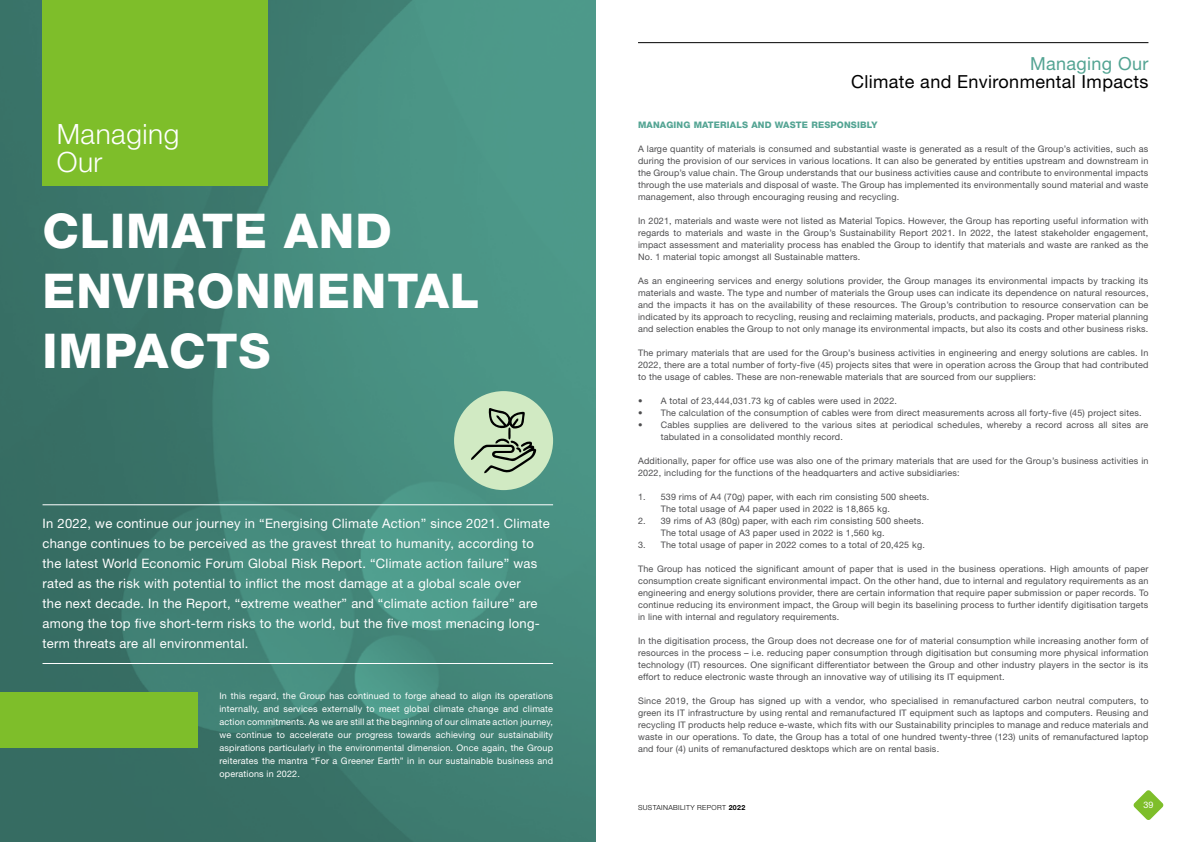
<style>
.page{position:relative;width:1191px;height:842px;background:#fff}
.page>*{position:absolute;margin:0;border:0;box-sizing:border-box;transform-origin:0 0}
.t1{font:800 48px/60px "Helvetica Neue LT Std";letter-spacing:.02em;color:#fff}
.t2{font:300 28px/28px "Helvetica Neue LT Std";letter-spacing:.02em;color:#fff}
.t3{font:18px "Helvetica Neue LT Std";letter-spacing:.02em;color:#000}
.t4{font:18px "Helvetica Neue LT Std";letter-spacing:.02em;color:#53a493}
.t5{font:13px/20px "Helvetica Neue LT Std";letter-spacing:.02em;color:#fff}
.t6{font:9px/12px "Helvetica Neue LT Std";letter-spacing:.02em;color:#4d4d4f;text-align:justify}
.t7{font:9px/13px "Helvetica Neue LT Std";letter-spacing:.02em;color:#fff;text-align:justify}
.t8{font:800 9px "Helvetica Neue LT Std";letter-spacing:.02em;color:#53a493}
.t9{font:300 7px "Helvetica Neue LT Std";letter-spacing:.05em;color:#000}
.s1{font-weight:700}
</style>
<div class="page">
<svg style="left:1133px;top:790px;width:30px;height:30px"></svg>
<hr style="left:638px;top:42px;width:510px;height:1px;background:#000">
<img style="left:0;top:0;width:595px;height:842px">
<div style="left:43px;top:0;width:225px;height:186px;background:#7ebe2a"></div>
<div style="left:0;top:692px;width:197px;height:55px;background:#7ebe2a"></div>
<hr style="left:43px;top:504px;width:510px;height:1px;background:#fff">
<hr style="left:43px;top:663px;width:510px;height:1px;background:#fff">
<div style="left:454px;top:391px;width:99px;height:99px;background:#d1eac3;border-radius:50%"></div>
<svg style="left:471px;top:408px;width:65px;height:65px"></svg>
<h2 class="t2" style="left:57px;top:119px;width:124px">Managing<br>Our</h2>
<h1 class="t1" style="left:43px;top:201px;width:438px">CLIMATE AND<br>ENVIRONMENTAL<br>IMPACTS</h1>
<p class="t5" style="left:43px;top:513px;width:509px">In 2022, we continue our journey in “Energising Climate Action” since 2021. Climate change continues to be perceived as the gravest threat to humanity, according to the latest World Economic Forum Global Risk Report. “Climate action failure” was rated as the risk with potential to inflict the most damage at a global scale over<br>the next decade. In the Report, “extreme weather” and “climate action failure” are among the top five short-term risks to the world, but the five most menacing long&shy;term threats are all environmental.</p>
<p class="t7" style="left:219px;top:689px;width:335px">In this regard, the Group has continued to forge ahead to align its operations internally, and services externally to meet global climate change and climate action commitments. As we are still at the beginning of our climate action journey, we continue to accelerate our progress towards achieving our sustainability aspirations particularly in the environmental dimension. Once again, the Group reiterates the mantra “For a Greener Earth” in in our sustainable business and operations in 2022.</p>
<h3 class="t4" style="left:1030px;top:52px;width:120px">Managing Our</h3>
<h3 class="t3" style="left:851px;top:70px;width:299px">Climate and Environmental Impacts</h3>
<p class="t8" style="left:638px;top:120px;width:241px">MANAGING MATERIALS AND WASTE RESPONSIBLY</p>
<p class="t6" style="left:638px;top:143px;width:512px">A large quantity of materials is consumed and substantial waste is generated as a result of the Group’s activities, such as during the provision of our services in various locations. It can also be generated by entities upstream and downstream in the Group’s value chain. The Group understands that our business activities cause and contribute to environmental impacts through the use materials and disposal of waste. The Group has implemented its environmentally sound material and waste management, also through encouraging reusing and recycling.</p>
<p class="t6" style="left:638px;top:215px;width:512px">In 2021, materials and waste were not listed as Material Topics. However, the Group has reporting useful information with regards to materials and waste in the Group’s Sustainability Report 2021. In 2022, the latest stakeholder engagement, impact assessment and materiality process has enabled the Group to identify that materials and waste are ranked as the No. 1 material topic amongst all Sustainable matters.</p>
<p class="t6" style="left:638px;top:275px;width:512px">As an engineering services and energy solutions provider, the Group manages its environmental impacts by tracking its materials and waste. The type and number of materials the Group uses can indicate its dependence on natural resources, and the impacts it has on the availability of these resources. The Group’s contribution to resource conservation can be indicated by its approach to recycling, reusing and reclaiming materials, products, and packaging. Proper material planning and selection enables the Group to not only manage its environmental impacts, but also its costs and other business risks.</p>
<p class="t6" style="left:638px;top:347px;width:512px">The primary materials that are used for the Group’s business activities in engineering and energy solutions are cables. In 2022, there are a total number of forty-five (45) projects sites that were in operation across the Group that had contributed to the usage of cables. These are non-renewable materials that are sourced from our suppliers:</p>
<p class="t6" style="left:638px;top:395px;width:260px">• A total of 23,444,031.73 kg of cables were used in 2022.</p>
<p class="t6" style="left:638px;top:407px;width:505px">• The calculation of the consumption of cables were from direct measurements across all forty-five (45) project sites.</p>
<p class="t6" style="left:660px;top:419px;width:489px;text-indent:-23px">• Cables supplies are delivered to the various sites at periodical schedules, whereby a record across all sites are tabulated in a consolidated monthly record.</p>
<p class="t6" style="left:638px;top:455px;width:512px">Additionally, paper for office use was also one of the primary materials that are used for the Group’s business activities in<br>2022, including for the functions of the headquarters and active subsidiaries:</p>
<p class="t6" style="left:660px;top:491px;width:270px;text-indent:-23px">1. 539 rims of A4 (70g) paper, with each rim consisting 500 sheets.<br>The total usage of A4 paper used in 2022 is 18,865 kg.</p>
<p class="t6" style="left:660px;top:515px;width:265px;text-indent:-23px">2. 39 rims of A3 (80g) paper, with each rim consisting 500 sheets.<br>The total usage of A3 paper used in 2022 is 1,560 kg.</p>
<p class="t6" style="left:638px;top:539px;width:288px">3. The total usage of paper in 2022 comes to a total of 20,425 kg.</p>
<p class="t6" style="left:638px;top:563px;width:512px">The Group has noticed the significant amount of paper that is used in the business operations. High amounts of paper consumption create significant environmental impact. On the other hand, due to internal and regulatory requirements as an engineering and energy solutions provider, there are certain information that require paper submission or paper records. To continue reducing its environment impact, the Group will begin its baselining process to further identify digitisation targets in line with internal and regulatory requirements.</p>
<p class="t6" style="left:638px;top:635px;width:512px">In the digitisation process, the Group does not decrease one for of material consumption while increasing another form of resources in the process – i.e. reducing paper consumption through digitisation but consuming more physical information technology (IT) resources. One significant differentiator between the Group and other industry players in the sector is its effort to reduce electronic waste through an innovative way of utilising its IT equipment.</p>
<p class="t6" style="left:638px;top:695px;width:512px">Since 2019, the Group has signed up with a vendor, who specialised in remanufactured carbon neutral computers, to green its IT infrastructure by using rental and remanufactured IT equipment such as laptops and computers. Reusing and recycling IT products help reduce e-waste, which fits with our Sustainability principles to manage and reduce materials and waste in our operations. To date, the Group has a total of one hundred twenty-three (123) units of remanufactured laptop and four (4) units of remanufactured desktops which are on rental basis.</p>
<p class="t9" style="left:638px;top:803px;width:109px">SUSTAINABILITY REPORT <span class="s1">2022</span></p>
<p class="t7" style="left:1143px;top:798px;width:12px">39</p>
</div>
